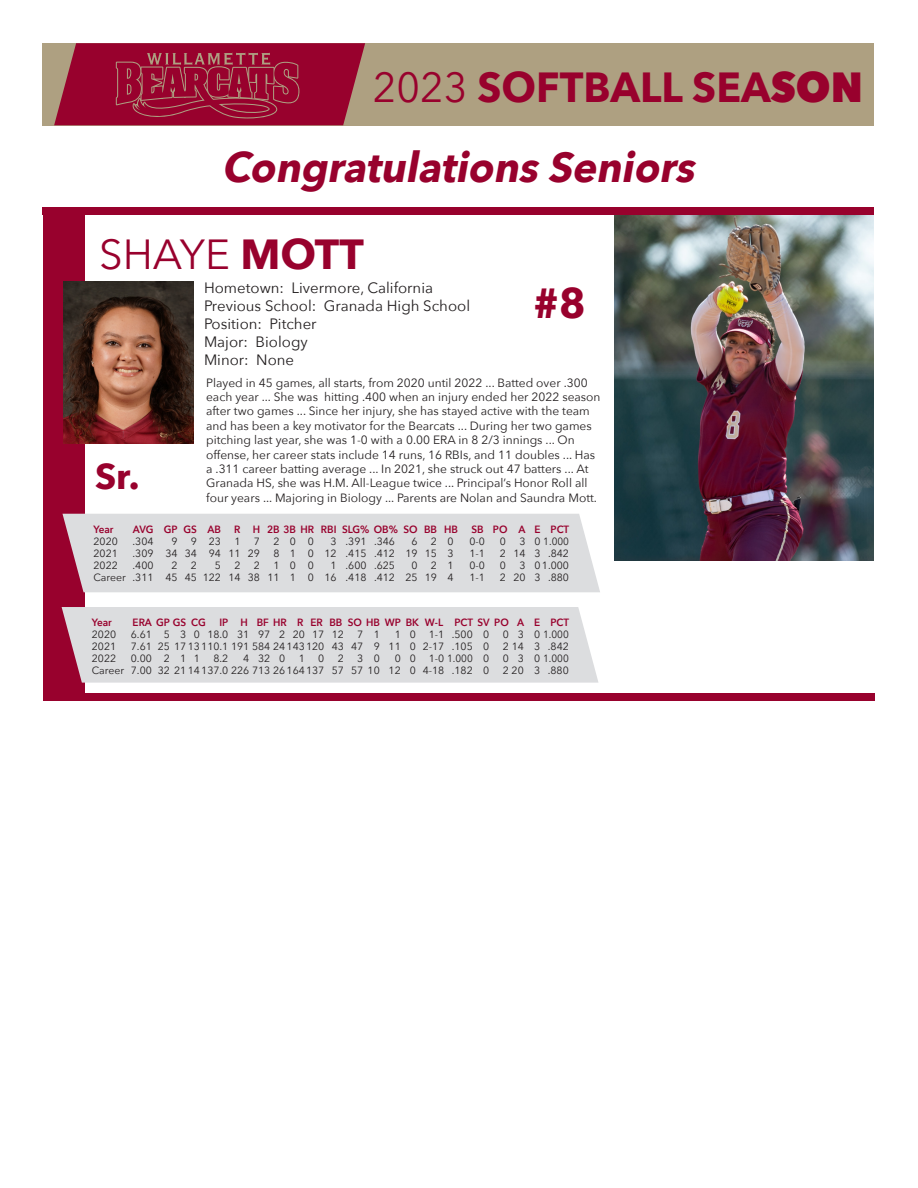
<style>
.page{position:relative;width:918px;height:1188px;background:#fff}
.page>*{position:absolute;margin:0;border:0;box-sizing:border-box;transform-origin:0 0}
.t1{font:italic 700 42px "Avenir Next";color:#98012d}
.Player__Name{font:700 42px "Avenir Next";color:#98012d}
.Player__Name-2{font:42px "Avenir Next";color:#98012d}
.t2{font:700 36px "Avenir Next";color:#98012d}
.Player__hometown{font:15px/18px "Avenir Next";color:#231f20}
.Player__Details{font:15px "Avenir Next";color:#231f20}
.t3{font:12px/14.4px "Avenir Next";color:#231f20}
.t4{font:10.5px "Avenir Next";color:#231f20}
.t5{font:600 10.5px "Avenir Next";color:#98012d;scale:.95 1}
.s1{font-weight:400}
.s2{font-weight:800}
.s3{font-weight:700}
</style>
<div class="page">
<div style="left:42px;top:43px;width:832px;height:82px;background:#aea081"></div>
<svg style="left:54px;top:43px;width:311px;height:82px;background:#9b1939"></svg>
<div style="left:43px;top:210px;width:42px;height:486px;background:#98012d"></div>
<img style="left:614px;top:215px;width:260px;height:346px">
<div style="left:43px;top:694px;width:832px;height:7px;background:#98012d"></div>
<img style="left:64px;top:281px;width:129px;height:162px">
<div style="left:62px;top:514px;width:538px;height:78px;background:#dcdddf"></div>
<div style="left:42px;top:207px;width:832px;height:8px;background:#98012d"></div>
<div style="left:62px;top:607px;width:536px;height:76px;background:#dcdddf"></div>
<p class="Player__Name" style="left:373px;top:51px;width:492px"><span class="s1">2023</span> SOFTBALL SEA<span class="s2">SON</span></p>
<p class="t1" style="left:221px;top:131px;width:487px">CongratulationsSeniors</p>
<p class="Player__Name-2" style="left:99px;top:219px;width:266px">SHAYE <span class="s3">MOTT</span></p>
<p class="Player__hometown" style="left:204px;top:279px;width:231px">Hometown: Livermore, California</p>
<p class="Player__hometown" style="left:204px;top:297px;width:268px">Previous School: Granada High School<br>Position: Pitcher</p>
<p class="Player__Details" style="left:204px;top:330px;width:105px">Major: Biology</p>
<p class="Player__Details" style="left:204px;top:348px;width:92px">Minor: None</p>
<p class="Player__Name" style="left:533px;top:267px;width:54px">#8</p>
<p class="t2" style="left:95px;top:445px;width:46px">Sr.</p>
<p class="t3" style="left:206px;top:375px;width:396px">Played in 45 games, all starts, from 2020 until 2022 ... Batted over .300 each year ... She was hitting .400 when an injury ended her 2022 season after two games ... Since her injury, she has stayed active with the team and has been a key motivator for the Bearcats ... During her two games pitching last year, she was 1-0 with a 0.00 ERA in 8 2/3 innings ... On offense, her career stats include 14 runs, 16 RBIs, and 11 doubles ... Has a .311 career batting average ... In 2021, she struck out 47 batters ... At Granada HS, she was H.M. All-League twice ... Principal’s Honor Roll all four years ... Majoring in Biology ... Parents are Nolan and Saundra Mott.</p>
<p class="t5" style="left:94px;top:520px;width:23px">Year</p>
<p class="t5" style="left:133px;top:520px;width:94px">AVG GP GS AB</p>
<p class="t5" style="left:234px;top:520px;width:237px">R H 2B 3B HR RBI SLG% OB% SO BB HB</p>
<p class="t5" style="left:471px;top:520px;width:104px">SB PO A E PCT</p>
<p class="t4" style="left:94px;top:532px;width:26px">2020</p>
<p class="t4" style="left:133px;top:532px;width:22px">.304</p>
<p class="t4" style="left:171px;top:532px;width:8px">9</p>
<p class="t4" style="left:191px;top:532px;width:32px">9 23</p>
<p class="t4" style="left:234px;top:532px;width:8px">1</p>
<p class="t4" style="left:254px;top:532px;width:8px">7</p>
<p class="t4" style="left:273px;top:532px;width:42px">200</p>
<p class="t4" style="left:330px;top:532px;width:66px">3 .391 .346</p>
<p class="t4" style="left:411px;top:532px;width:8px">6</p>
<p class="t4" style="left:431px;top:532px;width:24px">2 0</p>
<p class="t4" style="left:470px;top:532px;width:17px">0-0</p>
<p class="t4" style="left:500px;top:532px;width:8px">0</p>
<p class="t4" style="left:519px;top:532px;width:51px">3 0 1.000</p>
<p class="t4" style="left:94px;top:544px;width:26px">2021</p>
<p class="t4" style="left:133px;top:544px;width:129px">.309 34 34 94 11 29</p>
<p class="t4" style="left:273px;top:544px;width:182px">8 1 0 12 .415 .412 19 15 3</p>
<p class="t4" style="left:469px;top:544px;width:17px">1-1</p>
<p class="t4" style="left:500px;top:544px;width:71px">2 14 3 .842</p>
<p class="t4" style="left:94px;top:556px;width:26px">2022</p>
<p class="t4" style="left:133px;top:556px;width:22px">.400</p>
<p class="t4" style="left:171px;top:556px;width:8px">2</p>
<p class="t4" style="left:191px;top:556px;width:8px">2</p>
<p class="t4" style="left:215px;top:556px;width:8px">5</p>
<p class="t4" style="left:234px;top:556px;width:8px">2</p>
<p class="t4" style="left:254px;top:556px;width:8px">2</p>
<p class="t4" style="left:273px;top:556px;width:42px">100</p>
<p class="t4" style="left:330px;top:556px;width:66px">1 .600 .625</p>
<p class="t4" style="left:411px;top:556px;width:8px">0</p>
<p class="t4" style="left:431px;top:556px;width:24px">2 1</p>
<p class="t4" style="left:470px;top:556px;width:17px">0-0</p>
<p class="t4" style="left:500px;top:556px;width:8px">0</p>
<p class="t4" style="left:519px;top:556px;width:51px">3 01.000</p>
<p class="t4" style="left:94px;top:568px;width:362px">Career .311 45 45 122 14 38 11 1 0 16 .418 .412 25 19 4</p>
<p class="t4" style="left:470px;top:568px;width:17px">1-1</p>
<p class="t4" style="left:500px;top:568px;width:71px">2 20 3 .880</p>
<p class="t5" style="left:92px;top:613px;width:23px">Year</p>
<p class="t5" style="left:133px;top:613px;width:79px">ERA GP GS CG</p>
<p class="t5" style="left:219px;top:613px;width:370px">IP H BF HR R ER BB SO HB WP BK W-L PCT SV PO A E PCT</p>
<p class="t4" style="left:92px;top:626px;width:26px">2020</p>
<p class="t4" style="left:131px;top:626px;width:214px">6.61 5 3 0 18.0 31 97 2 20 17 12</p>
<p class="t4" style="left:357px;top:626px;width:24px">7 1</p>
<p class="t4" style="left:395px;top:626px;width:96px">1 0 1-1 .500 0</p>
<p class="t4" style="left:503px;top:626px;width:68px">0 3 0 1.000</p>
<p class="t4" style="left:92px;top:638px;width:26px">2021</p>
<p class="t4" style="left:131px;top:638px;width:360px">7.61 25 1713110.1 191 584 24143120 43 47 9 11 0 2-17 .105 0</p>
<p class="t4" style="left:503px;top:638px;width:68px">2 14 3 .842</p>
<p class="t4" style="left:92px;top:650px;width:26px">2022</p>
<p class="t4" style="left:131px;top:650px;width:70px">0.00 2 1 1</p>
<p class="t4" style="left:213px;top:650px;width:16px">8.2</p>
<p class="t4" style="left:243px;top:650px;width:44px">4320</p>
<p class="t4" style="left:299px;top:650px;width:8px">1</p>
<p class="t4" style="left:318px;top:650px;width:8px">0</p>
<p class="t4" style="left:338px;top:650px;width:8px">2</p>
<p class="t4" style="left:357px;top:650px;width:24px">3 0</p>
<p class="t4" style="left:395px;top:650px;width:96px">0 0 1-0 1.000 0</p>
<p class="t4" style="left:503px;top:650px;width:68px">0 3 0 1.000</p>
<p class="t4" style="left:92px;top:662px;width:399px">Career 7.00 32 2114137.0 226 713 26164137 57 57 10 12 0 4-18 .182 0</p>
<p class="t4" style="left:503px;top:662px;width:68px">2 20 3 .880</p>
</div>
